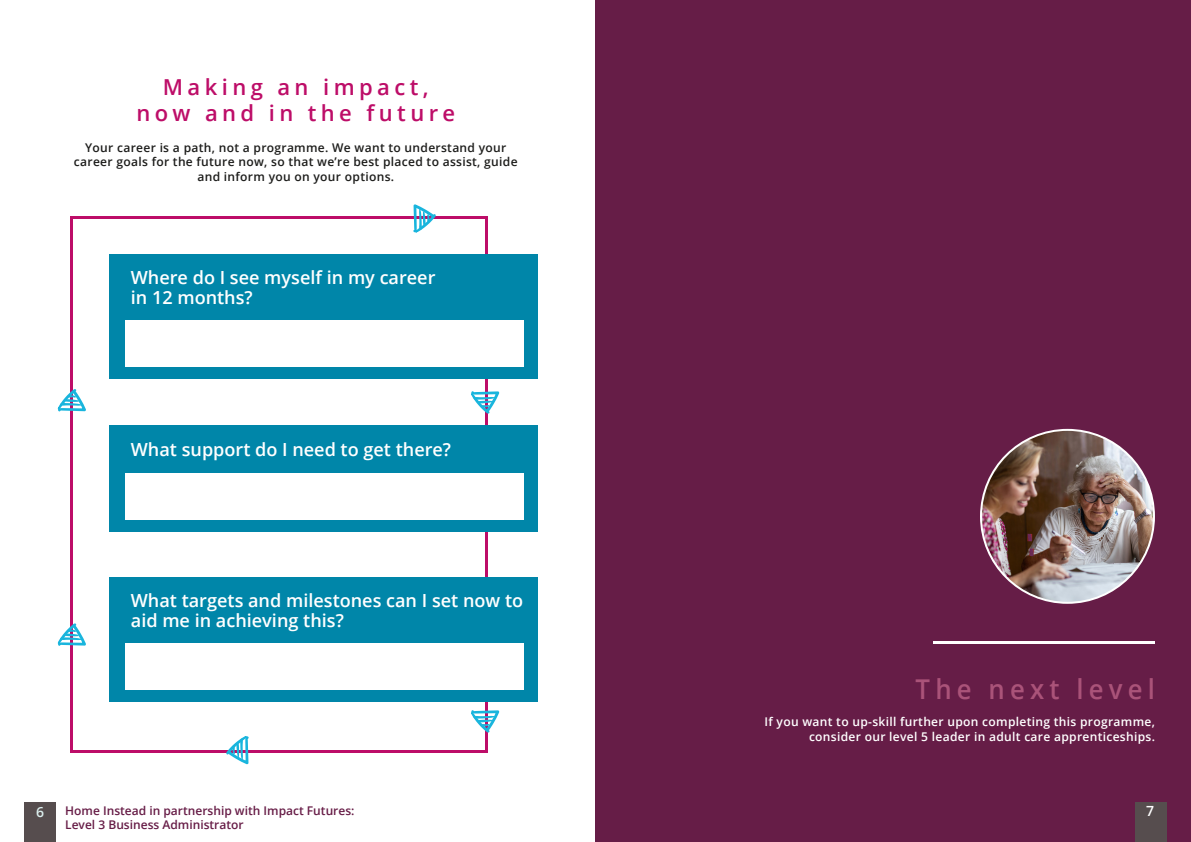
<style>
.page{position:relative;width:1191px;height:842px;background:#fff}
.page>*{position:absolute;margin:0;border:0;box-sizing:border-box;transform-origin:0 0}
.t1{font:600 27.3px "Open Sans";letter-spacing:.2em;color:#aa5379;scale:.94 1}
.t2{font:600 22px/26.4px "Open Sans";letter-spacing:.2em;color:#bd0d68;text-align:center}
.t3{font:600 18.1px/20px "Open Sans";color:#fff}
.t4{font:600 14px "Open Sans";color:#dbeeed}
.t5{font:600 14px "Open Sans";color:#fff}
.t6{font:600 12.1px/14.5px "Open Sans";letter-spacing:.025em;color:#1d1d1b;text-align:center}
.t7{font:600 12.1px/14.5px "Open Sans";letter-spacing:.025em;color:#fff;text-align:right}
.t8{font:600 12px "Open Sans";color:#671d47}
</style>
<div class="page">
<div style="left:25px;top:803px;width:31px;height:39px;background:#564d4e"></div>
<div style="left:595px;top:0;width:596px;height:842px;background:#661d47"></div>
<img style="left:981px;top:430px;width:173px;height:173px;border-radius:86px">
<div style="left:1134px;top:802px;width:32px;height:40px;background:#564d4e"></div>
<hr style="left:933px;top:641px;width:222px;height:2px;background:#fff">
<hr style="left:72px;top:750px;width:415px;height:2px;background:#bd0d68">
<hr style="left:72px;top:216px;width:415px;height:2px;background:#bd0d68">
<hr style="left:71px;top:216px;width:2px;height:536px;background:#bd0d68">
<hr style="left:485px;top:216px;width:3px;height:536px;background:#bd0d68">
<div style="left:109px;top:577px;width:429px;height:125px;background:#0086a9"></div>
<div style="left:126px;top:643px;width:398px;height:47px;background:#fff"></div>
<div style="left:109px;top:255px;width:429px;height:124px;background:#0086a9"></div>
<div style="left:126px;top:320px;width:398px;height:47px;background:#fff"></div>
<div style="left:109px;top:425px;width:429px;height:106px;background:#0086a9"></div>
<div style="left:126px;top:473px;width:398px;height:47px;background:#fff"></div>
<svg style="left:412px;top:204px;width:24px;height:29px"></svg>
<svg style="left:471px;top:391px;width:28px;height:23px"></svg>
<svg style="left:471px;top:710px;width:28px;height:23px"></svg>
<svg style="left:226px;top:736px;width:24px;height:28px"></svg>
<svg style="left:57px;top:623px;width:29px;height:24px"></svg>
<svg style="left:57px;top:389px;width:29px;height:23px"></svg>
<svg style="left:1027px;top:534px;width:5px;height:7px"></svg>
<svg style="left:1029px;top:548px;width:5px;height:8px"></svg>
<h2 class="t2" style="left:136px;top:73px;width:320px">Making an impact, now and in the future</h2>
<p class="t6" style="left:74px;top:140px;width:445px">Your career is a path, not a programme. We want to understand your career goals for the future now, so that we’re best placed to assist, guide and inform you on your options.</p>
<h3 class="t3" style="left:131px;top:267px;width:306px">Where do I see myself in my career in 12 months?</h3>
<h3 class="t3" style="left:131px;top:439px;width:322px">What support do I need to get there?</h3>
<h3 class="t3" style="left:131px;top:590px;width:394px">What targets and milestones can I set now to aid me in achieving this?</h3>
<h1 class="t1" style="left:915px;top:671px;width:256px">The next level</h1>
<p class="t7" style="left:764px;top:714px;width:392px">If you want to up-skill further upon completing this programme, consider our level 5 leader in adult care apprenticeships.</p>
<p class="t4" style="left:36px;top:802px;width:9px">6</p>
<p class="t8" style="left:65px;top:802px;width:291px">Home Instead in partnership with Impact Futures:</p>
<p class="t5" style="left:1146px;top:802px;width:9px">7</p>
<p class="t8" style="left:65px;top:816px;width:180px">Level 3 Business Administrator</p>
</div>
